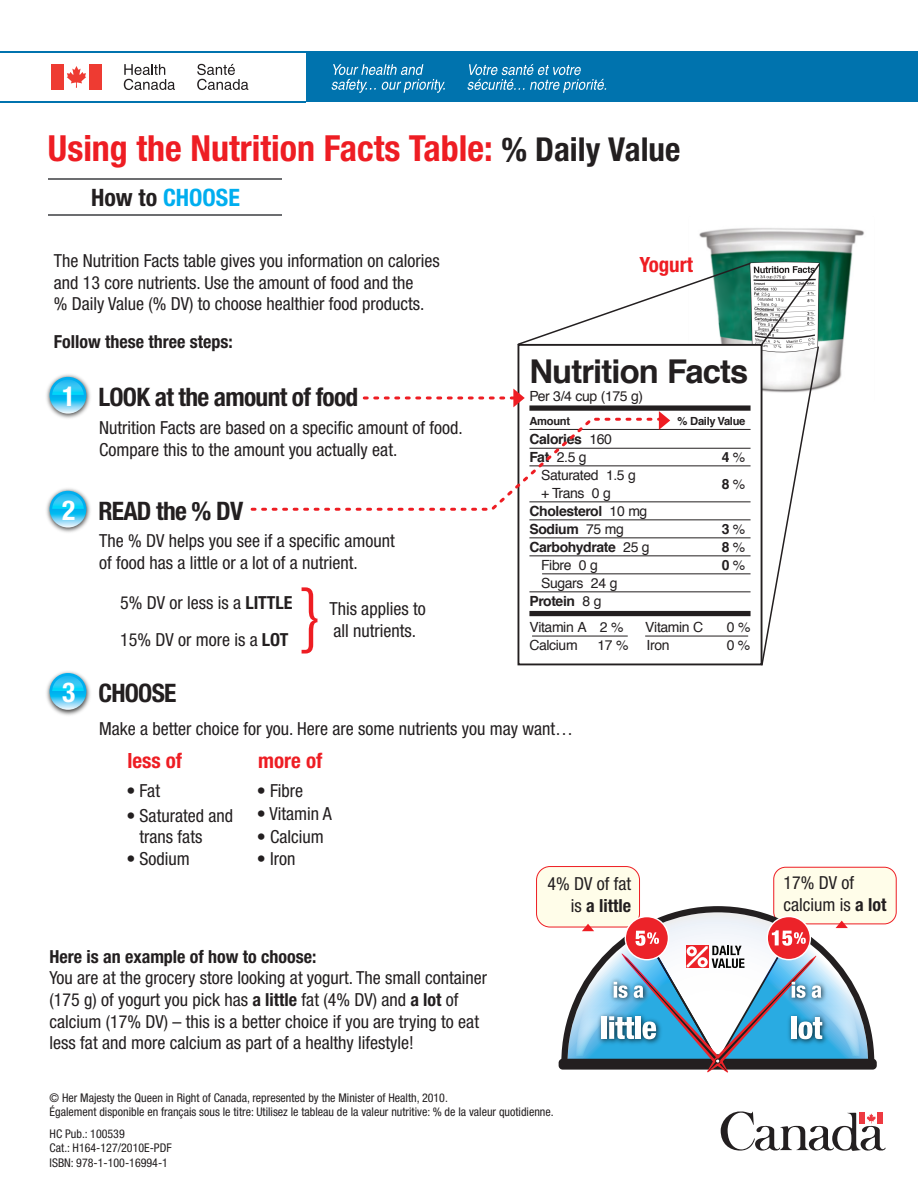
<style>
.page{position:relative;width:918px;height:1188px;background:#fff}
.page>*{position:absolute;margin:0;border:0;box-sizing:border-box;transform-origin:0 0}
.t1{font:700 condensed 36px "Helvetica Neue";color:#ee1d23}
.t2{font:700 32.85px "Helvetica";letter-spacing:-.03em;color:#231f20}
.t3{font:700 condensed 25.5px "Helvetica Neue";letter-spacing:-.03em;color:#231f20}
.t4{font:700 condensed 24px "Helvetica Neue";color:#00aeef}
.t5{font:700 condensed 21px "Helvetica Neue";color:#ee1d23}
.t6{font:condensed 18px/21.6px "Helvetica Neue";color:#231f20}
.t7{font:700 condensed 18px "Helvetica Neue";color:#231f20}
.t8{font:13.95px/18.3px "Helvetica";letter-spacing:-.025em;color:#231f20}
.t9{font:700 13.95px/18.1px "Helvetica";letter-spacing:-.025em;color:#231f20}
.t10{font:condensed 12px/14.4px "Helvetica Neue";color:#231f20}
.t11{font:700 11.25px "Helvetica";letter-spacing:-.025em;color:#231f20}
.s1{font-size:33px;color:#231f20}
.s2{color:#231f20}
.s3{font-size:27.45px;color:#fff}
.s4{font-weight:700}
.s5{font-weight:400}
</style>
<div class="page">
<img style="left:699px;top:228px;width:165px;height:161px">
<div style="left:774px;top:867px;width:122px;height:57px;background:#fffde9;border-radius:12px"></div>
<div style="left:773px;top:867px;width:124px;height:57px;border:1px solid #ee1d23;border-radius:12px"></div>
<hr style="left:0;top:51px;width:306px;height:2px;background:#0073ae">
<hr style="left:0;top:101px;width:306px;height:1px;background:#0073ae">
<div style="left:306px;top:52px;width:612px;height:50px;background:#0073ae"></div>
<div style="left:51px;top:64px;width:13px;height:26px;background:#ee3b32"></div>
<svg style="left:67px;top:66px;width:19px;height:22px"></svg>
<div style="left:89px;top:64px;width:13px;height:26px;background:#ee3b32"></div>
<svg style="left:124px;top:64px;width:51px;height:26px"></svg>
<svg style="left:197px;top:64px;width:51px;height:26px"></svg>
<svg style="left:721px;top:1111px;width:165px;height:40px"></svg>
<img style="left:46px;top:374px;width:45px;height:45px">
<svg style="left:50px;top:377px;width:36px;height:37px"></svg>
<svg style="left:52px;top:380px;width:32px;height:15px"></svg>
<img style="left:46px;top:488px;width:45px;height:45px">
<svg style="left:50px;top:491px;width:36px;height:37px"></svg>
<svg style="left:52px;top:494px;width:32px;height:15px"></svg>
<div style="left:537px;top:867px;width:103px;height:60px;background:#fffde9;border-radius:14px"></div>
<div style="left:536px;top:866px;width:104px;height:61px;border:1px solid #ee1d23;border-radius:14px"></div>
<img style="left:46px;top:671px;width:45px;height:45px">
<svg style="left:50px;top:673px;width:36px;height:37px"></svg>
<svg style="left:52px;top:676px;width:32px;height:15px"></svg>
<hr style="left:48px;top:179px;width:234px;height:1px;background:#6c6d70">
<hr style="left:48px;top:214px;width:234px;height:2px;background:#6c6d70">
<svg style="left:331px;top:64px;width:114px;height:29px"></svg>
<svg style="left:467px;top:64px;width:139px;height:29px"></svg>
<svg style="left:302px;top:587px;width:15px;height:67px"></svg>
<div style="left:559px;top:1059px;width:318px;height:11px;background:#231f20;border-radius:4px"></div>
<svg style="left:561px;top:906px;width:313px;height:153px"></svg>
<svg style="left:568px;top:912px;width:300px;height:161px"></svg>
<svg style="left:517px;top:262px;width:235px;height:84px"></svg>
<svg style="left:759px;top:262px;width:62px;height:403px"></svg>
<div style="left:518px;top:345px;width:244px;height:319px;background:#fff"></div>
<div style="left:529px;top:405px;width:222px;height:6px;background:#231f20"></div>
<hr style="left:529px;top:429px;width:222px;height:1px;background:#231f20">
<hr style="left:529px;top:448px;width:222px;height:1px;background:#231f20">
<hr style="left:529px;top:465px;width:222px;height:1px;background:#231f20">
<hr style="left:529px;top:501px;width:222px;height:1px;background:#231f20">
<hr style="left:529px;top:519px;width:222px;height:1px;background:#231f20">
<hr style="left:529px;top:537px;width:222px;height:1px;background:#231f20">
<hr style="left:529px;top:555px;width:222px;height:1px;background:#231f20">
<hr style="left:542px;top:573px;width:209px;height:1px;background:#231f20">
<hr style="left:529px;top:591px;width:222px;height:1px;background:#231f20">
<div style="left:529px;top:611px;width:222px;height:5px;background:#231f20"></div>
<div style="left:518px;top:344px;width:244px;height:321px;border:2px solid #231f20"></div>
<hr style="left:532px;top:636px;width:96px;height:1px;background:#231f20">
<hr style="left:645px;top:636px;width:103px;height:1px;background:#231f20">
<svg style="left:250px;top:389px;width:420px;height:123px"></svg>
<h1 class="t1" style="left:48px;top:127px;width:634px">Using the Nutrition Facts Table: <span class="s1">% Daily Value</span></h1>
<h3 class="t4" style="left:91px;top:183px;width:150px"><span class="s2">How to</span> CHOOSE</h3>
<p class="t6" style="left:54px;top:250px;width:387px">The Nutrition Facts table gives you information on calories and 13 core nutrients. Use the amount of food and the<br>% Daily Value (% DV) to choose healthier food products.</p>
<p class="t7" style="left:54px;top:331px;width:180px">Follow these three steps:</p>
<h3 class="t3" style="left:62px;top:381px;width:298px"><span class="s3">1</span> LOOK at the amount of food</h3>
<p class="t6" style="left:99px;top:417px;width:365px">Nutrition Facts are based on a specific amount of food.<br>Compare this to the amount you actually eat.</p>
<h3 class="t3" style="left:62px;top:495px;width:183px"><span class="s3">2</span> READ the % DV</h3>
<p class="t6" style="left:99px;top:530px;width:297px">The % DV helps you see if a specific amount of food has a little or a lot of a nutrient.</p>
<p class="t6" style="left:120px;top:583px;width:174px;line-height:37.5px">5% DV or less is a <span class="s4">LITTLE<br></span>15% DV or more is a <span class="s4">LOT</span></p>
<p class="t6" style="left:329px;top:598px;width:98px">This applies to all nutrients.</p>
<h3 class="t3" style="left:62px;top:677px;width:116px"><span class="s3">3</span> CHOOSE</h3>
<p class="t5" style="left:639px;top:251px;width:55px">Yogurt</p>
<h2 class="t2" style="left:529px;top:345px;width:220px">Nutrition Facts</h2>
<p class="t8" style="left:529px;top:387px;width:115px">Per 3/4 cup (175 g)</p>
<p class="t11" style="left:529px;top:412px;width:42px">Amount</p>
<p class="t11" style="left:677px;top:412px;width:70px">% Daily Value</p>
<p class="t9" style="left:529px;top:431px;width:84px;line-height:17.7px">Calories <span class="s5">160<br></span>Fat <span class="s5">2.5 g</span></p>
<p class="t9" style="left:722px;top:448px;width:25px">4<span class="s5">%</span></p>
<p class="t8" style="left:541px;top:467px;width:96px">Saturated 1.5 g</p>
<p class="t9" style="left:529px;top:484px;width:119px;text-indent:12px"><span class="s5">+ Trans 0 g<br></span>Cholesterol <span class="s5">10 mg<br></span>Sodium <span class="s5">75 mg</span></p>
<p class="t9" style="left:722px;top:475px;width:25px">8<span class="s5">%</span></p>
<p class="t9" style="left:722px;top:520px;width:25px">3<span class="s5">%</span></p>
<p class="t9" style="left:529px;top:538px;width:122px">Carbohydrate <span class="s5">25 g</span></p>
<p class="t9" style="left:722px;top:538px;width:25px">8<span class="s5">%</span></p>
<p class="t8" style="left:541px;top:556px;width:58px">Fibre 0 g</p>
<p class="t9" style="left:722px;top:556px;width:25px">0<span class="s5">%</span></p>
<p class="t8" style="left:529px;top:574px;width:90px;text-indent:12px">Sugars 24 g<br><span class="s4">Protein</span> 8 g</p>
<p class="t8" style="left:529px;top:618px;width:96px">Vitamin A 2 %</p>
<p class="t8" style="left:645px;top:618px;width:60px">Vitamin C</p>
<p class="t8" style="left:727px;top:618px;width:25px">0 %</p>
<p class="t8" style="left:529px;top:636px;width:50px">Calcium</p>
<p class="t8" style="left:597px;top:636px;width:33px">17 %</p>
<p class="t8" style="left:647px;top:636px;width:24px">Iron</p>
<p class="t8" style="left:727px;top:636px;width:25px">0 %</p>
<p class="t6" style="left:99px;top:718px;width:475px">Make a better choice for you. Here are some nutrients you may want…</p>
<p class="t5" style="left:127px;top:748px;width:56px">less of</p>
<p class="t5" style="left:258px;top:748px;width:66px">more of</p>
<p class="t6" style="left:126px;top:780px;width:35px">• Fat</p>
<p class="t6" style="left:140px;top:804px;width:95px;text-indent:-13px">• Saturated and trans fats</p>
<p class="t6" style="left:126px;top:848px;width:65px">• Sodium</p>
<p class="t6" style="left:257px;top:780px;width:48px">• Fibre</p>
<p class="t6" style="left:257px;top:803px;width:76px">• Vitamin A</p>
<p class="t6" style="left:257px;top:826px;width:68px">• Calcium</p>
<p class="t6" style="left:257px;top:848px;width:40px">• Iron</p>
<p class="t7" style="left:50px;top:946px;width:268px">Here is an example of how to choose:</p>
<p class="t6" style="left:50px;top:967px;width:439px">You are at the grocery store looking at yogurt. The small container (175 g) of yogurt you pick has <span class="s4">a little</span> fat (4% DV) and <span class="s4">a lot</span> of calcium (17% DV) – this is a better choice if you are trying to eat less fat and more calcium as part of a healthy lifestyle!</p>
<p class="t6" style="left:547px;top:873px;width:85px;text-align:right">4% DV of fat is <span class="s4">a little</span></p>
<p class="t6" style="left:783px;top:872px;width:104px">17% DV of calcium is <span class="s4">a lot</span></p>
<p class="t10" style="left:50px;top:1090px;width:506px">© Her Majesty the Queen in Right of Canada, represented by the Minister of Health, 2010.<br>Également disponible en français sous le titre: Utilisez le tableau de la valeur nutritive: % de la valeur quotidienne.</p>
<p class="t10" style="left:50px;top:1126px;width:124px">HC Pub.: 100539<br>Cat.: H164-127/2010E-PDF<br>ISBN: 978-1-100-16994-1</p>
</div>
